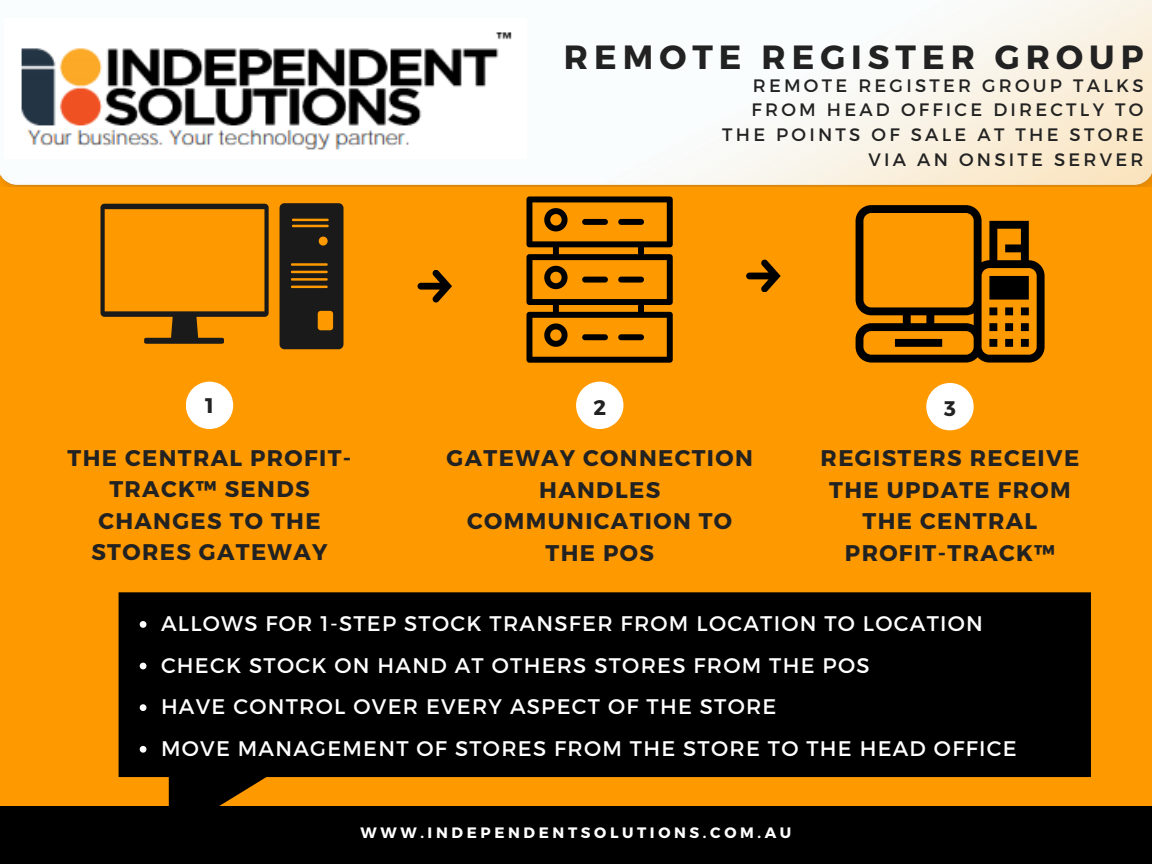
<style>
.page{position:relative;width:1152px;height:864px;background:#f90}
.page>*{position:absolute;margin:0;border:0;box-sizing:border-box;transform-origin:0 0}
.t1{font:700 33.6px "Montserrat";letter-spacing:.18em;color:#222}
.t2{font:700 22.65px/31.5px "Montserrat";letter-spacing:.06em;color:#222;text-align:center}
.t3{font:21.15px "Montserrat";letter-spacing:.06em;color:#fff}
.t4{font:700 21.15px "Montserrat";color:#222}
.t5{font:18px/24.8px "Montserrat";letter-spacing:.18em;color:#222;text-align:right}
.t6{font:700 15.15px "Montserrat";letter-spacing:.24em;color:#fff}
</style>
<div class="page">
<img style="left:0;top:0;width:1152px;height:186px">
<svg style="left:186px;top:382px;width:47px;height:47px"></svg>
<svg style="left:576px;top:382px;width:47px;height:47px"></svg>
<img style="left:5px;top:18px;width:522px;height:141px">
<svg style="left:101px;top:203px;width:243px;height:146px"></svg>
<svg style="left:856px;top:205px;width:189px;height:158px"></svg>
<svg style="left:527px;top:196px;width:146px;height:167px"></svg>
<svg style="left:746px;top:260px;width:35px;height:32px"></svg>
<svg style="left:926px;top:383px;width:48px;height:47px"></svg>
<svg style="left:418px;top:270px;width:34px;height:33px"></svg>
<div style="left:0;top:807px;width:1152px;height:57px;background:#000"></div>
<svg style="left:119px;top:592px;width:972px;height:215px;background:#201300"></svg>
<svg style="left:140px;top:621px;width:6px;height:7px"></svg>
<svg style="left:140px;top:663px;width:6px;height:6px"></svg>
<svg style="left:140px;top:704px;width:6px;height:7px"></svg>
<svg style="left:140px;top:746px;width:6px;height:7px"></svg>
<p class="t1" style="left:564px;top:35px;width:581px">REMOTE REGISTER GROUP</p>
<p class="t5" style="left:722px;top:72px;width:423px">REMOTE REGISTER GROUP TALKS<br>FROM HEAD OFFICE DIRECTLY TO<br>THE POINTS OF SALE AT THE STORE<br>VIA AN ONSITE SERVER</p>
<p class="t4" style="left:205px;top:392px;width:10px">1</p>
<p class="t4" style="left:593px;top:393px;width:14px">2</p>
<p class="t2" style="left:68px;top:441px;width:285px">THE CENTRAL PROFIT-<br>TRACK™ SENDS<br>CHANGES TO THE<br>STORES GATEWAY</p>
<p class="t2" style="left:447px;top:441px;width:308px">GATEWAY CONNECTION<br>HANDLES<br>COMMUNICATION TO<br>THE POS</p>
<p class="t4" style="left:944px;top:395px;width:13px">3</p>
<p class="t2" style="left:821px;top:441px;width:260px">REGISTERS RECEIVE<br>THE UPDATE FROM<br>THE CENTRAL<br>PROFIT-TRACK™</p>
<p class="t3" style="left:161px;top:610px;width:823px">ALLOWS FOR 1-STEP STOCK TRANSFER FROM LOCATION TO LOCATION</p>
<p class="t3" style="left:161px;top:652px;width:710px">CHECK STOCK ON HAND AT OTHERS STORES FROM THE POS</p>
<p class="t3" style="left:161px;top:693px;width:617px">HAVE CONTROL OVER EVERY ASPECT OF THE STORE</p>
<p class="t3" style="left:161px;top:735px;width:857px">MOVE MANAGEMENT OF STORES FROM THE STORE TO THE HEAD OFFICE</p>
<p class="t6" style="left:361px;top:823px;width:432px">WWW.INDEPENDENTSOLUTIONS.COM.AU</p>
</div>
